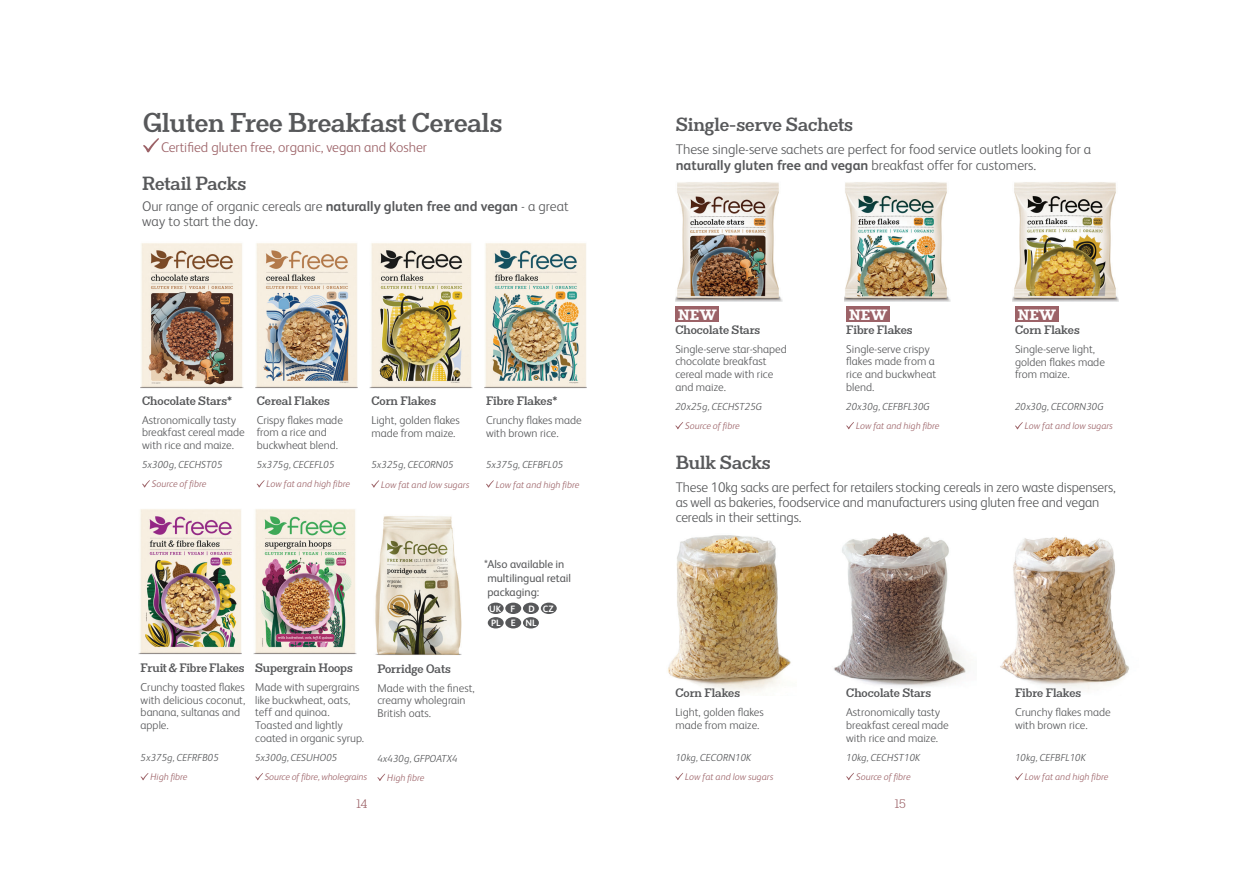
<style>
.page{position:relative;width:1259px;height:893px;background:#fff}
.page>*{position:absolute;margin:0;border:0;box-sizing:border-box;transform-origin:0 0}
.t1{font:800 25.5px "Clasica Slab";color:#57585a}
.t2{font:800 17.85px "Clasica Slab";color:#57585a}
.t3{font:300 14.1px/15.3px "FS Albert";letter-spacing:-.01em;color:#57585a}
.t4{font:300 14.1px "FS Albert";color:#9c6267}
.t5{font:900 14.1px "Clasica Slab Ultra";color:#fff}
.t6{font:300 11.55px/12.8px "FS Albert";color:#57585a}
.t7{font:800 11.55px "Clasica Slab";color:#57585a}
.t8{font:11.55px/14px "FS Albert";letter-spacing:-.005em;color:#57585a}
.t9{font:11.55px "Clasica Slab";color:#9c6267}
.t10{font:italic 300 10.2px "FS Albert";color:#57585a}
.t11{font:italic 300 9.6px "FS Albert";color:#9c6267}
.t12{font:700 9.15px/14.5px "FS Albert";letter-spacing:.01em;color:#fff}
.s1{font-weight:700}
</style>
<div class="page">
<img style="left:668px;top:535px;width:123px;height:160px">
<img style="left:834px;top:533px;width:132px;height:154px">
<img style="left:1000px;top:537px;width:129px;height:153px">
<svg style="left:142px;top:480px;width:8px;height:8px"></svg>
<svg style="left:257px;top:480px;width:7px;height:8px"></svg>
<svg style="left:371px;top:480px;width:8px;height:8px"></svg>
<svg style="left:486px;top:480px;width:8px;height:8px"></svg>
<svg style="left:143px;top:138px;width:16px;height:15px"></svg>
<div style="left:675px;top:307px;width:44px;height:15px;background:#9c6267"></div>
<div style="left:846px;top:307px;width:44px;height:15px;background:#9c6267"></div>
<div style="left:1015px;top:307px;width:43px;height:15px;background:#9c6267"></div>
<svg style="left:675px;top:422px;width:8px;height:7px"></svg>
<svg style="left:675px;top:773px;width:8px;height:7px"></svg>
<svg style="left:846px;top:422px;width:8px;height:7px"></svg>
<svg style="left:846px;top:773px;width:8px;height:7px"></svg>
<svg style="left:1015px;top:422px;width:7px;height:7px"></svg>
<svg style="left:1015px;top:773px;width:7px;height:7px"></svg>
<img style="left:675px;top:182px;width:107px;height:119px">
<img style="left:844px;top:182px;width:106px;height:119px">
<img style="left:1012px;top:182px;width:107px;height:119px">
<img style="left:369px;top:243px;width:103px;height:146px">
<img style="left:255px;top:243px;width:103px;height:146px">
<img style="left:484px;top:243px;width:103px;height:146px">
<svg style="left:377px;top:774px;width:8px;height:7px"></svg>
<img style="left:375px;top:516px;width:87px;height:139px">
<svg style="left:141px;top:773px;width:7px;height:7px"></svg>
<svg style="left:255px;top:773px;width:8px;height:7px"></svg>
<img style="left:139px;top:509px;width:102px;height:146px">
<img style="left:254px;top:509px;width:102px;height:146px">
<div style="left:488px;top:603px;width:16px;height:11px;background:#57585a;border-radius:50%"></div>
<div style="left:505px;top:603px;width:16px;height:11px;background:#57585a;border-radius:50%"></div>
<div style="left:523px;top:603px;width:16px;height:11px;background:#57585a;border-radius:50%"></div>
<div style="left:541px;top:603px;width:16px;height:11px;background:#57585a;border-radius:50%"></div>
<div style="left:488px;top:617px;width:16px;height:11px;background:#57585a;border-radius:50%"></div>
<div style="left:523px;top:617px;width:16px;height:11px;background:#57585a;border-radius:50%"></div>
<div style="left:505px;top:617px;width:16px;height:11px;background:#57585a;border-radius:50%"></div>
<img style="left:140px;top:243px;width:103px;height:146px">
<h1 class="t1" style="left:143px;top:112px;width:361px">Gluten Free Breakfast Cereals</h1>
<p class="t4" style="left:161px;top:143px;width:267px">Certified gluten free, organic, vegan and Kosher</p>
<h2 class="t2" style="left:142px;top:176px;width:106px">Retail Packs</h2>
<p class="t3" style="left:142px;top:200px;width:428px">Our range of organic cereals are <span class="s1">naturally gluten free and vegan</span> - a great way to start the day.</p>
<p class="t7" style="left:142px;top:396px;width:91px">Chocolate Stars*</p>
<p class="t6" style="left:142px;top:415px;width:104px">Astronomically tasty breakfast cereal made with rice and maize.</p>
<p class="t10" style="left:142px;top:461px;width:82px">5x300g, CECHST05</p>
<p class="t11" style="left:152px;top:481px;width:56px">Source of fibre</p>
<p class="t7" style="left:257px;top:396px;width:75px">Cereal Flakes</p>
<p class="t6" style="left:257px;top:415px;width:88px">Crispy flakes made from a rice and buckwheat blend.</p>
<p class="t10" style="left:257px;top:461px;width:79px">5x375g, CECEFL05</p>
<p class="t11" style="left:267px;top:481px;width:85px">Low fat and high fibre</p>
<p class="t7" style="left:371px;top:396px;width:66px">Corn Flakes</p>
<p class="t6" style="left:371px;top:415px;width:90px">Light, golden flakes made from maize.</p>
<p class="t10" style="left:371px;top:461px;width:84px">5x325g, CECORN05</p>
<p class="t11" style="left:381px;top:481px;width:90px">Low fat and low sugars</p>
<p class="t7" style="left:486px;top:396px;width:73px">Fibre Flakes*</p>
<p class="t6" style="left:486px;top:415px;width:97px">Crunchy flakes made with brown rice.</p>
<p class="t10" style="left:486px;top:461px;width:79px">5x375g, CEFBFL05</p>
<p class="t11" style="left:496px;top:481px;width:85px">Low fat and high fibre</p>
<p class="t8" style="left:484px;top:558px;width:88px">*Also available in multilingual retail packaging:</p>
<p class="t12" style="left:489px;top:602px;width:28px">UK F</p>
<p class="t12" style="left:491px;top:602px;width:64px;text-indent:37px">D CZ<br>PL E NL</p>
<p class="t7" style="left:141px;top:663px;width:105px">Fruit &amp; Fibre Flakes</p>
<p class="t7" style="left:426px;top:664px;width:10px">O</p>
<p class="t6" style="left:141px;top:682px;width:106px">Crunchy toasted flakes with delicious coconut, banana, sultanas and apple.</p>
<p class="t10" style="left:141px;top:754px;width:80px">5x375g, CEFRFB05</p>
<p class="t11" style="left:150px;top:773px;width:39px">High fibre</p>
<p class="t7" style="left:255px;top:663px;width:99px">Supergrain Hoops</p>
<p class="t6" style="left:255px;top:682px;width:110px">Made with supergrains like buckwheat, oats, teff and quinoa.<br>Toasted and lightly coated in organic syrup.</p>
<p class="t10" style="left:255px;top:754px;width:83px">5x300g, CESUHO05</p>
<p class="t11" style="left:265px;top:773px;width:104px">Source of fibre, wholegrains</p>
<p class="t7" style="left:377px;top:664px;width:75px">Porridge ats</p>
<p class="t6" style="left:377px;top:683px;width:99px">Made with the finest, creamy wholegrain<br>British oats.</p>
<p class="t10" style="left:377px;top:754px;width:82px">4x430g, GFPOATX4</p>
<p class="t11" style="left:387px;top:774px;width:39px">High fibre</p>
<h2 class="t2" style="left:675px;top:117px;width:179px">Single-serve Sachets</h2>
<p class="t3" style="left:675px;top:143px;width:417px">These single-serve sachets are perfect for food service outlets looking for a <span class="s1">naturally gluten free and vegan</span> breakfast offer for customers.</p>
<p class="t5" style="left:678px;top:305px;width:40px">NEW</p>
<p class="t7" style="left:675px;top:325px;width:86px">Chocolate Stars</p>
<p class="t6" style="left:675px;top:344px;width:113px">Single-serve star-shaped chocolate breakfast cereal made with rice and maize.</p>
<p class="t10" style="left:675px;top:403px;width:88px">20x25g, CECHST25G</p>
<p class="t11" style="left:685px;top:422px;width:56px">Source of fibre</p>
<p class="t5" style="left:849px;top:305px;width:40px">NEW</p>
<p class="t7" style="left:846px;top:325px;width:68px">Fibre Flakes</p>
<p class="t6" style="left:846px;top:344px;width:91px">Single-serve crispy flakes made from a rice and buckwheat blend.</p>
<p class="t10" style="left:846px;top:403px;width:85px">20x30g, CEFBFL30G</p>
<p class="t11" style="left:856px;top:422px;width:85px">Low fat and high fibre</p>
<p class="t5" style="left:1018px;top:305px;width:40px">NEW</p>
<p class="t7" style="left:1015px;top:325px;width:66px">Corn Flakes</p>
<p class="t6" style="left:1015px;top:344px;width:91px">Single-serve light, golden flakes made from maize.</p>
<p class="t10" style="left:1015px;top:403px;width:90px">20x30g, CECORN30G</p>
<p class="t11" style="left:1025px;top:422px;width:90px">Low fat and low sugars</p>
<h2 class="t2" style="left:675px;top:455px;width:97px">Bulk Sacks</h2>
<p class="t3" style="left:675px;top:481px;width:441px">These 10kg sacks are perfect for retailers stocking cereals in zero waste dispensers, as well as bakeries, foodservice and manufacturers using gluten free and vegan cereals in their settings.</p>
<p class="t7" style="left:675px;top:688px;width:66px">Corn Flakes</p>
<p class="t6" style="left:675px;top:707px;width:90px">Light, golden flakes made from maize.</p>
<p class="t10" style="left:675px;top:754px;width:77px">10kg, CECORN10K</p>
<p class="t11" style="left:685px;top:773px;width:90px">Low fat and low sugars</p>
<p class="t7" style="left:846px;top:688px;width:86px">Chocolate Stars</p>
<p class="t6" style="left:846px;top:707px;width:104px">Astronomically tasty breakfast cereal made with rice and maize.</p>
<p class="t10" style="left:846px;top:754px;width:76px">10kg, CECHST10K</p>
<p class="t11" style="left:856px;top:773px;width:56px">Source of fibre</p>
<p class="t7" style="left:1015px;top:688px;width:68px">Fibre Flakes</p>
<p class="t6" style="left:1015px;top:707px;width:97px">Crunchy flakes made with brown rice.</p>
<p class="t10" style="left:1015px;top:754px;width:72px">10kg, CEFBFL10K</p>
<p class="t11" style="left:1025px;top:773px;width:85px">Low fat and high fibre</p>
<p class="t9" style="left:356px;top:796px;width:12px">14</p>
<p class="t9" style="left:894px;top:796px;width:13px">15</p>
</div>
